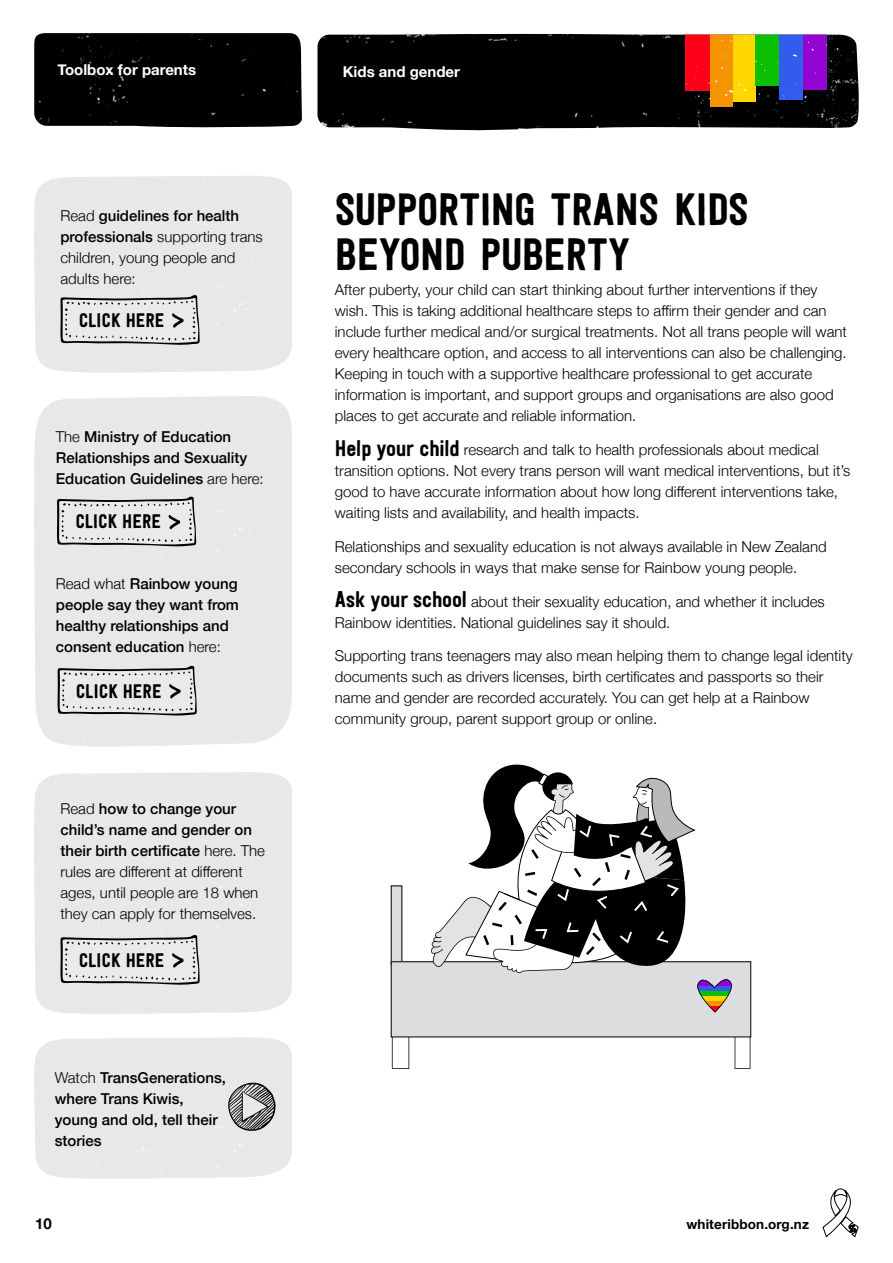
<style>
.page{position:relative;width:893px;height:1263px;background:#fff}
.page>*{position:absolute;margin:0;border:0;box-sizing:border-box;transform-origin:0 0}
.t1{font:45px/45px "Festivo LC Basic";letter-spacing:-.01em;color:#000}
.t2{font:19.5px "Festivo LC Basic";color:#000}
.t3{font:300 15px/21px "Helvetica Neue";color:#000}
.t4{font:500 15px/21px "Helvetica Neue";color:#000}
.t5{font:700 15px "Helvetica Neue";color:#fff}
.t6{font:700 15px "Helvetica Neue";color:#000}
.t7{font:700 13.5px "Helvetica Neue";letter-spacing:.01em;color:#000}
.s1{font-weight:500}
.s2{font-weight:300}
.s3{font-family:"Festivo LC Basic";font-weight:400;font-size:22.5px}
</style>
<div class="page">
<img style="left:317px;top:34px;width:542px;height:97px">
<div style="left:685px;top:34px;width:25px;height:56px;background:#ff0018"></div>
<div style="left:710px;top:34px;width:23px;height:73px;background:#f69301"></div>
<div style="left:733px;top:34px;width:22px;height:68px;background:#ffd600"></div>
<div style="left:755px;top:34px;width:24px;height:52px;background:#0bc003"></div>
<div style="left:779px;top:34px;width:24px;height:66px;background:#335cec"></div>
<div style="left:803px;top:34px;width:24px;height:56px;background:#9304d2"></div>
<svg style="left:759px;top:90px;width:10px;height:7px"></svg>
<svg style="left:783px;top:93px;width:19px;height:11px"></svg>
<svg style="left:686px;top:78px;width:14px;height:24px"></svg>
<svg style="left:706px;top:80px;width:40px;height:21px"></svg>
<div style="left:34px;top:33px;width:268px;height:95px;background:#000"></div>
<svg style="left:60px;top:295px;width:140px;height:50px;background:#ccc"></svg>
<svg style="left:57px;top:496px;width:139px;height:50px;background:#ccc"></svg>
<svg style="left:58px;top:665px;width:139px;height:51px;background:#cdcdcd"></svg>
<div style="left:391px;top:886px;width:11px;height:79px;background:#dcddde"></div>
<svg style="left:735px;top:1037px;width:15px;height:32px"></svg>
<svg style="left:392px;top:1037px;width:17px;height:32px"></svg>
<div style="left:391px;top:962px;width:360px;height:75px;background:#dcddde"></div>
<svg style="left:429px;top:764px;width:306px;height:248px"></svg>
<svg style="left:60px;top:934px;width:140px;height:51px;background:#ccc"></svg>
<svg style="left:228px;top:1083px;width:48px;height:48px;background:#999"></svg>
<svg style="left:823px;top:1188px;width:35px;height:50px"></svg>
<p class="t5" style="left:58px;top:57px;width:140px">Toolbox for parents</p>
<p class="t5" style="left:343px;top:60px;width:119px">Kids and gender</p>
<p class="t3" style="left:60px;top:204px;width:204px">Read <span class="s1">guidelines for health professionals</span> supporting trans children, young people and adults here:</p>
<h2 class="t2" style="left:79px;top:308px;width:87px">CLICK HERE</h2>
<p class="t4" style="left:56px;top:425px;width:209px"><span class="s2">The</span> Ministry of Education<br>Relationships and Sexuality<br>Education Guidelines <span class="s2">are here:</span></p>
<h2 class="t2" style="left:76px;top:510px;width:87px">CLICK HERE</h2>
<p class="t4" style="left:56px;top:572px;width:185px"><span class="s2">Read what</span> Rainbow young people say they want from healthy relationships and consent education <span class="s2">here:</span></p>
<h2 class="t2" style="left:76px;top:679px;width:87px">CLICK HERE</h2>
<p class="t3" style="left:60px;top:797px;width:206px">Read <span class="s1">how to change your child’s name and gender on their birth certificate</span> here. The rules are different at different ages, until people are 18 when they can apply for themselves.</p>
<h2 class="t2" style="left:79px;top:948px;width:87px">CLICK HERE</h2>
<p class="t4" style="left:55px;top:1065px;width:173px"><span class="s2">Watch</span> TransGenerations, where Trans Kiwis, young and old, tell their stories</p>
<h1 class="t1" style="left:335px;top:186px;width:416px">SUPPORTING TRANS KIDS<br>BEYOND PUBERTY</h1>
<p class="t3" style="left:335px;top:278px;width:514px">After puberty, your child can start thinking about further interventions if they wish. This is taking additional healthcare steps to affirm their gender and can include further medical and/or surgical treatments. Not all trans people will want every healthcare option, and access to all interventions can also be challenging.<br>Keeping in touch with a supportive healthcare professional to get accurate information is important, and support groups and organisations are also good places to get accurate and reliable information.</p>
<p class="t3" style="left:335px;top:438px;width:517px"><span class="s3">Help your child</span> research and talk to health professionals about medical transition options. Not every trans person will want medical interventions, but it’s good to have accurate information about how long different interventions take, waiting lists and availability, and health impacts.</p>
<p class="t3" style="left:335px;top:535px;width:493px">Relationships and sexuality education is not always available in New Zealand secondary schools in ways that make sense for Rainbow young people.</p>
<p class="t3" style="left:335px;top:590px;width:491px"><span class="s3">Ask your school</span> about their sexuality education, and whether it includes<br>Rainbow identities. National guidelines say it should.</p>
<p class="t3" style="left:335px;top:644px;width:519px">Supporting trans teenagers may also mean helping them to change legal identity documents such as drivers licenses, birth certificates and passports so their name and gender are recorded accurately. You can get help at a Rainbow community group, parent support group or online.</p>
<p class="t6" style="left:35px;top:1212px;width:18px">10</p>
<p class="t7" style="left:686px;top:1214px;width:124px">whiteribbon.org.nz</p>
</div>
